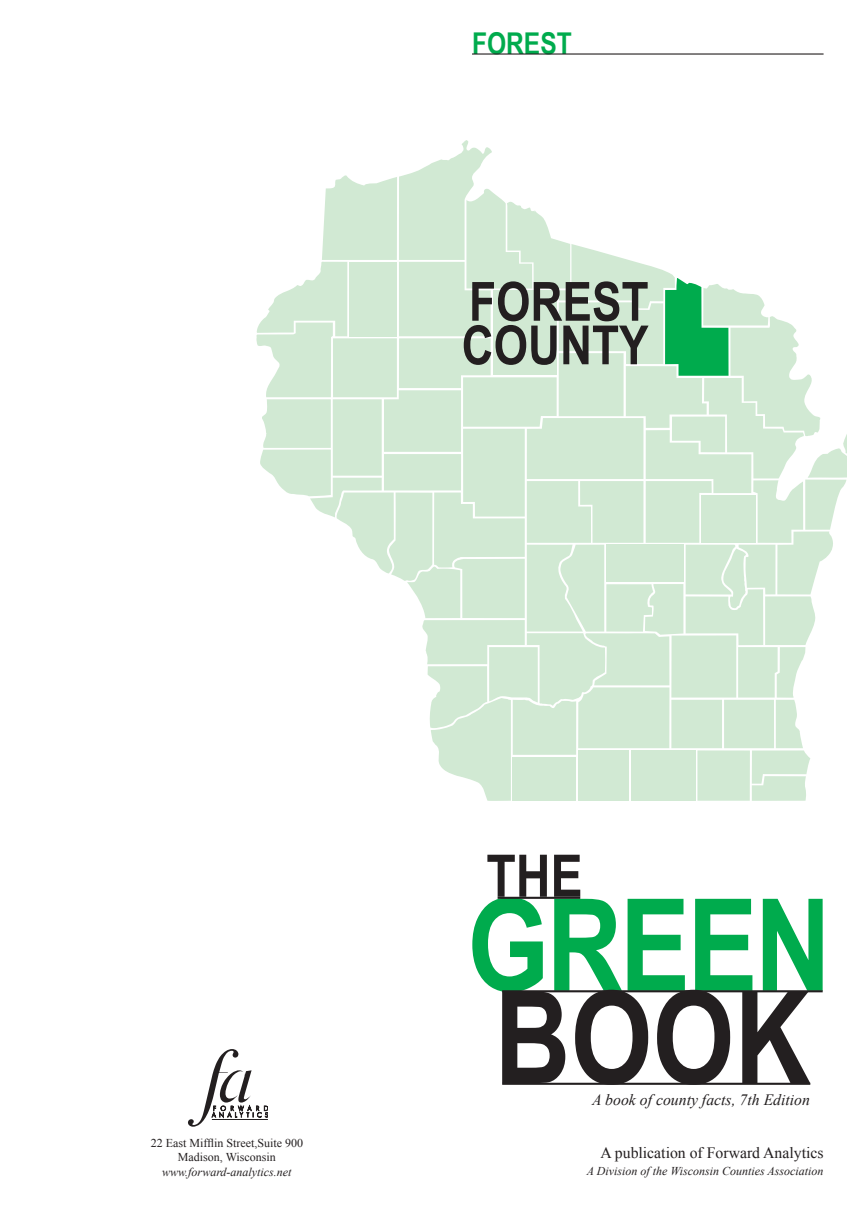
<style>
.page{position:relative;width:864px;height:1229px;background:#fff}
.page>*{position:absolute;margin:0;border:0;box-sizing:border-box;transform-origin:0 0}
.t1{font:700 54px/43.5px "Arial Narrow";color:#231f20}
.NEW_Body_Text{font:700 30px "Arial Narrow";color:#00ab4d}
.NEW_Body_Text-2{font:15.75px "Times New Roman";color:#231f20}
.Appdxhd{font:italic 15.75px "Times New Roman";color:#231f20}
.NEW_Body_Text-3{font:italic 12px "Times New Roman";color:#231f20}
.t2{font:12px "Times New Roman";color:#231f20}
</style>
<div class="page">
<svg style="left:256px;top:140px;width:591px;height:661px"></svg>
<svg style="left:472px;top:854px;width:351px;height:230px"></svg>
<hr style="left:498px;top:896px;width:82px;height:3px;background:#231f20">
<hr style="left:502px;top:990px;width:321px;height:2px;background:#231f20">
<hr style="left:502px;top:1082px;width:308px;height:2px;background:#231f20">
<hr style="left:472px;top:53px;width:352px;height:2px;background:#231f20">
<svg style="left:188px;top:1049px;width:80px;height:77px"></svg>
<hr style="left:212px;top:1119px;width:56px;height:1px;background:#231f20">
<p class="NEW_Body_Text" style="left:472px;top:20px;width:101px">FOREST</p>
<p class="t1" style="left:462px;top:279px;width:188px">FOREST<br>COUNTY</p>
<p class="t2" style="left:151px;top:1134px;width:154px">22 East Mifflin Street,Suite 900</p>
<p class="t2" style="left:178px;top:1149px;width:99px">Madison, Wisconsin</p>
<p class="NEW_Body_Text-3" style="left:162px;top:1163px;width:131px">www.forward-analytics.net</p>
<p class="Appdxhd" style="left:592px;top:1089px;width:220px">A book of county facts, 7th Edition</p>
<p class="NEW_Body_Text-2" style="left:600px;top:1142px;width:225px">A publication of Forward Analytics</p>
<p class="NEW_Body_Text-3" style="left:587px;top:1163px;width:238px">A Division of the Wisconsin Counties Association</p>
</div>
